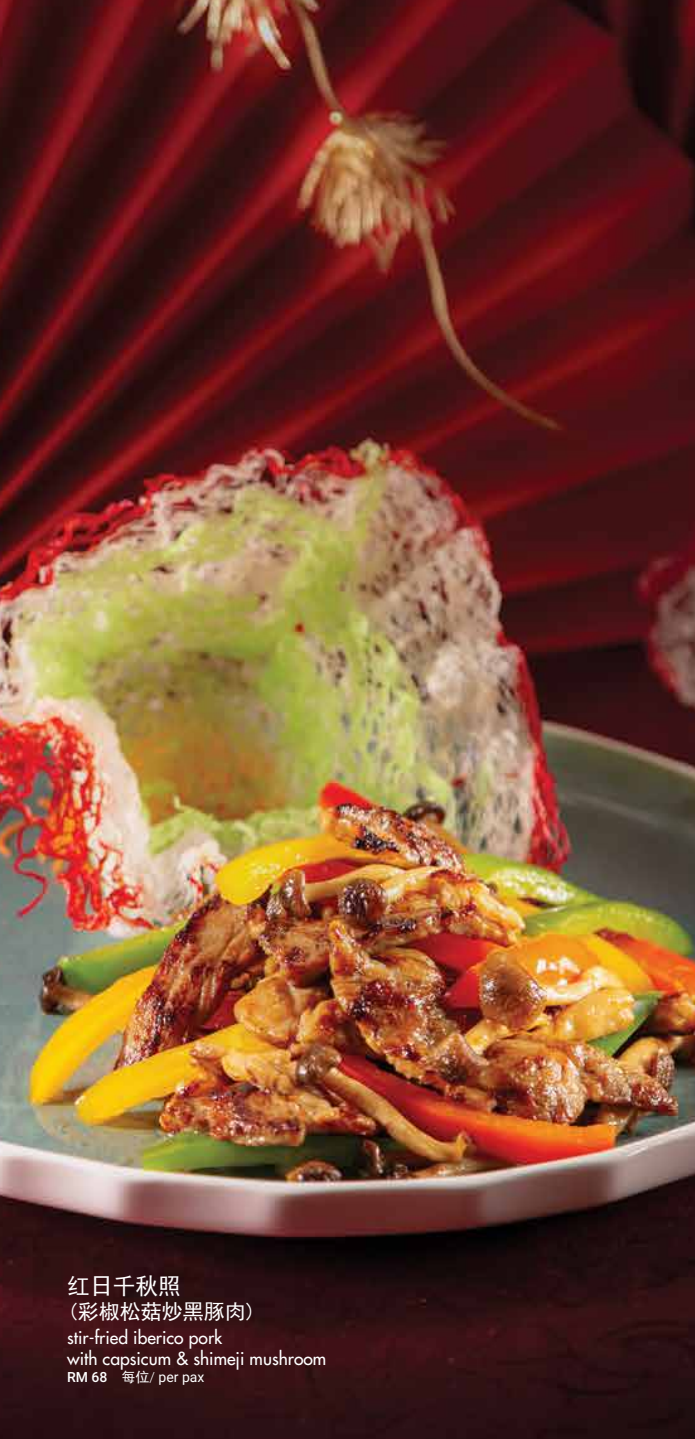
<style>
.page{position:relative;width:695px;height:1439px;background:#fff}
.page>*{position:absolute;margin:0;border:0;box-sizing:border-box;transform-origin:0 0}
.t1{font:22.75px "Sim Hei";color:#fff}
.t2{font:21px "Sim Hei";color:#fff}
.t3{font:500 17.5px/21px "Futura Std";color:#fff}
.t4{font:14px "Roboto";color:#fff}
.s1{font-weight:500}
.s2{font-family:"Sim Hei"}
.s3{font-weight:300}
</style>
<div class="page">
<img style="left:0;top:0;width:694px;height:1439px">
<h1 class="t1" style="left:67px;top:1274px;width:115px">红日千秋照</h1>
<p class="t2" style="left:67px;top:1301px;width:190px">(彩椒松菇炒黑豚肉)</p>
<p class="t3" style="left:67px;top:1327px;width:261px">stir-fried iberico pork<br>with capsicum &amp; shimeji mushroom</p>
<p class="t4" style="left:67px;top:1367px;width:139px"><span class="s1">RM 68</span> <span class="s2">每位</span><span class="s3">/</span> per pax</p>
</div>
